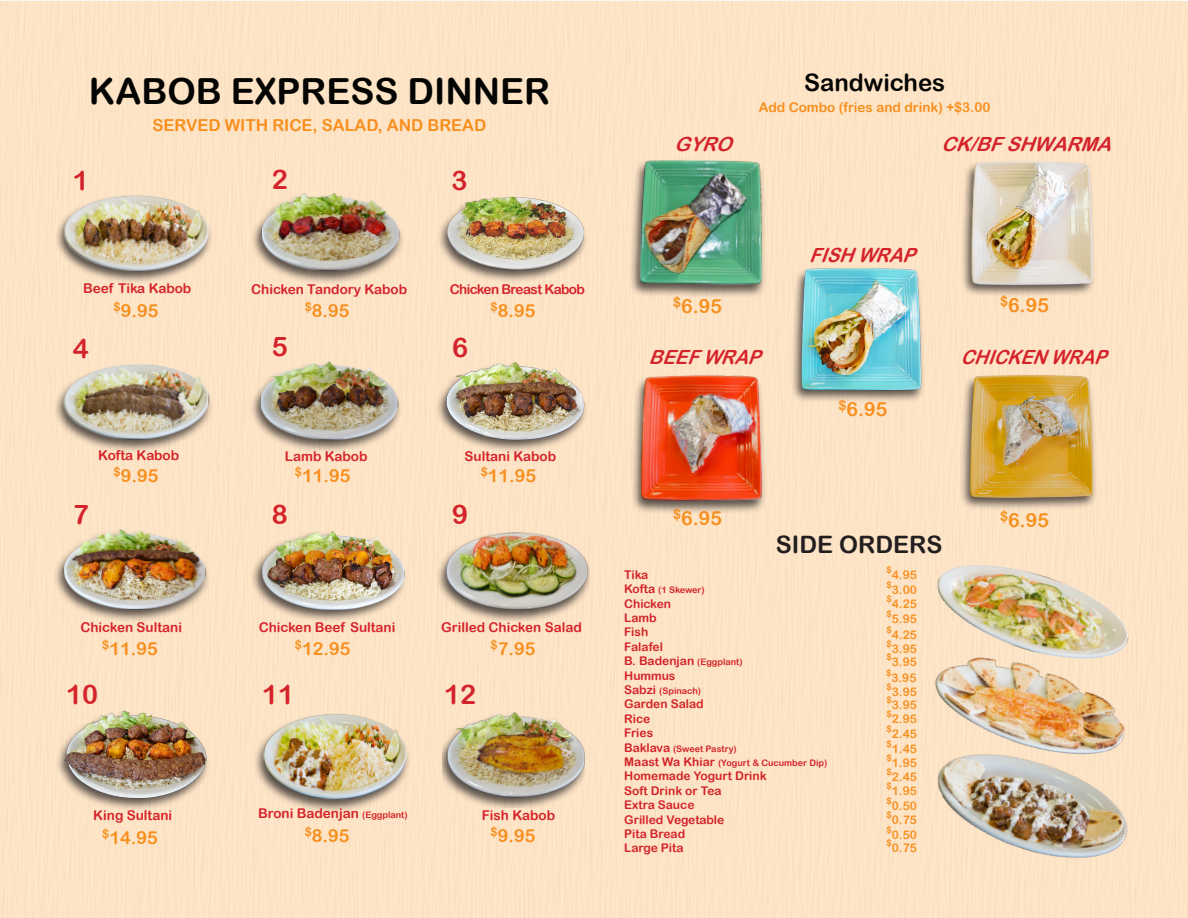
<style>
.page{position:relative;width:1188px;height:918px;background:#fff}
.page>*{position:absolute;margin:0;border:0;box-sizing:border-box;transform-origin:0 0}
.t1{font:36px "Arial Rounded MT Bold";color:#040503}
.t2{font:27px "Arial Rounded MT Bold";color:#d5232b}
.t3{font:24px "Arial Rounded MT Bold";color:#040503}
.t4{font:24px "Arial Rounded MT Bold";color:#231f20}
.t5{font:19.5px "Arial Rounded MT Bold";color:#f78f1e}
.t6{font:italic 19.5px "Arial Rounded MT Bold";color:#d5232b}
.t7{font:italic 19.5px "Arial Rounded MT Bold";color:#d5232b;scale:.96 1}
.t8{font:italic 19.5px "Arial Rounded MT Bold";color:#d5232b;scale:.93 1}
.t9{font:18px "Arial Rounded MT Bold";color:#f78f1e}
.t10{font:16.5px "Arial Rounded MT Bold";color:#f78f1e}
.t11{font:13.5px "Arial Rounded MT Bold";color:#d5232b}
.t12{font:13.5px "Arial Rounded MT Bold";color:#f78f1e}
.t13{font:13.5px "Arial Rounded MT Bold";letter-spacing:-.04em;color:#d5232b}
.t14{font:12px "Arial Rounded MT Bold";color:#d2232a}
.t15{font:12px "Arial Rounded MT Bold";color:#f78f1e}
.t16{font:9px "Arial Rounded MT Bold";color:#d2232a}
.t17{font:9px "Arial Rounded MT Bold";color:#f78f1e}
.s1{font-size:9px}
.s2{font-size:12px}
</style>
<div class="page">
<div style="left:54px;top:194px;width:159px;height:90px;background:#fce3c5"></div>
<img style="left:57px;top:171px;width:154px;height:110px">
<div style="left:52px;top:362px;width:161px;height:92px;background:#fce2c5"></div>
<img style="left:56px;top:348px;width:154px;height:109px">
<div style="left:53px;top:528px;width:158px;height:95px;background:#231f20;opacity:.75"></div>
<img style="left:62px;top:522px;width:148px;height:93px">
<div style="left:54px;top:710px;width:157px;height:101px;background:#231f20;opacity:.75"></div>
<img style="left:62px;top:705px;width:147px;height:99px">
<div style="left:437px;top:195px;width:151px;height:89px;background:#231f20;opacity:.75"></div>
<img style="left:445px;top:186px;width:144px;height:95px">
<div style="left:251px;top:192px;width:154px;height:93px;background:#231f20;opacity:.75"></div>
<img style="left:260px;top:180px;width:142px;height:99px">
<div style="left:249px;top:361px;width:154px;height:93px;background:#231f20;opacity:.75"></div>
<img style="left:259px;top:356px;width:142px;height:90px">
<div style="left:250px;top:530px;width:158px;height:93px;background:#231f20;opacity:.75"></div>
<img style="left:261px;top:518px;width:144px;height:101px">
<div style="left:252px;top:712px;width:159px;height:101px;background:#231f20;opacity:.75"></div>
<img style="left:258px;top:696px;width:152px;height:115px">
<div style="left:435px;top:361px;width:153px;height:92px;background:#231f20;opacity:.75"></div>
<img style="left:445px;top:355px;width:141px;height:89px">
<div style="left:436px;top:531px;width:154px;height:89px;background:#231f20;opacity:.75"></div>
<img style="left:444px;top:515px;width:146px;height:105px">
<div style="left:443px;top:711px;width:142px;height:96px;background:#231f20;opacity:.75"></div>
<img style="left:444px;top:704px;width:141px;height:99px">
<img style="left:939px;top:149px;width:173px;height:148px">
<img style="left:758px;top:251px;width:196px;height:162px">
<img style="left:622px;top:365px;width:160px;height:156px">
<img style="left:902px;top:534px;width:247px;height:174px">
<img style="left:914px;top:613px;width:243px;height:129px">
<img style="left:905px;top:742px;width:258px;height:156px">
<div style="left:959px;top:373px;width:139px;height:138px;background:#f7dec1"></div>
<img style="left:955px;top:357px;width:179px;height:151px">
<div style="left:628px;top:159px;width:139px;height:140px;background:#f9e0c3"></div>
<img style="left:615px;top:154px;width:168px;height:142px">
<p class="t1" style="left:89px;top:70px;width:463px">KABOB EXPRESS DINNER</p>
<p class="t10" style="left:153px;top:116px;width:335px">SERVED WITH RICE, SALAD, AND BREAD</p>
<p class="t2" style="left:73px;top:164px;width:18px">1</p>
<p class="t2" style="left:272px;top:163px;width:18px">2</p>
<p class="t2" style="left:452px;top:164px;width:18px">3</p>
<p class="t6" style="left:674px;top:132px;width:67px">GYRO</p>
<p class="t3" style="left:804px;top:68px;width:143px">Sandwiches</p>
<p class="t12" style="left:759px;top:99px;width:233px">Add Combo (fries and drink) +$3.00</p>
<p class="t6" style="left:941px;top:132px;width:179px">CK/BFSHWARMA</p>
<p class="t7" style="left:809px;top:243px;width:120px">FISHWRAP</p>
<p class="t11" style="left:83px;top:281px;width:110px">Beef Tika Kabob</p>
<p class="t11" style="left:251px;top:281px;width:157px">Chicken Tandory Kabob</p>
<p class="t13" style="left:450px;top:281px;width:137px">Chicken Breast Kabob</p>
<p class="t12" style="left:1000px;top:294px;width:10px">$</p>
<p class="t9" style="left:305px;top:300px;width:46px"><sup>$</sup>8.95</p>
<p class="t9" style="left:491px;top:300px;width:46px"><sup>$</sup>8.95</p>
<p class="t5" style="left:673px;top:294px;width:50px"><sup>$</sup>6.95</p>
<p class="t9" style="left:114px;top:300px;width:46px"><sup>$</sup>9.95</p>
<p class="t5" style="left:1008px;top:294px;width:42px">6.95</p>
<p class="t2" style="left:73px;top:332px;width:18px">4</p>
<p class="t2" style="left:272px;top:331px;width:18px">5</p>
<p class="t2" style="left:452px;top:331px;width:18px">6</p>
<p class="t11" style="left:98px;top:447px;width:82px">Kofta Kabob</p>
<p class="t11" style="left:285px;top:448px;width:84px">Lamb Kabob</p>
<p class="t11" style="left:465px;top:448px;width:93px">Sultani Kabob</p>
<p class="t9" style="left:114px;top:465px;width:46px"><sup>$</sup>9.95</p>
<p class="t9" style="left:295px;top:465px;width:57px"><sup>$</sup>11.95</p>
<p class="t9" style="left:481px;top:465px;width:57px"><sup>$</sup>11.95</p>
<p class="t2" style="left:73px;top:498px;width:18px">7</p>
<p class="t2" style="left:272px;top:498px;width:18px">8</p>
<p class="t2" style="left:452px;top:498px;width:18px">9</p>
<p class="t11" style="left:80px;top:619px;width:103px">Chicken Sultani</p>
<p class="t11" style="left:259px;top:619px;width:138px">Chicken Beef Sultani</p>
<p class="t11" style="left:441px;top:620px;width:142px">Grilled Chicken Salad</p>
<p class="t9" style="left:102px;top:638px;width:57px"><sup>$</sup>11.95</p>
<p class="t9" style="left:295px;top:638px;width:57px"><sup>$</sup>12.95</p>
<p class="t9" style="left:491px;top:638px;width:46px"><sup>$</sup>7.95</p>
<p class="t2" style="left:66px;top:678px;width:34px">10</p>
<p class="t2" style="left:262px;top:678px;width:34px">11</p>
<p class="t2" style="left:444px;top:678px;width:34px">12</p>
<p class="t11" style="left:93px;top:807px;width:81px">King Sultani</p>
<p class="t11" style="left:258px;top:806px;width:151px">Broni Badenjan <span class="s1">(Eggplant)</span></p>
<p class="t11" style="left:482px;top:807px;width:75px">Fish Kabob</p>
<p class="t9" style="left:102px;top:827px;width:57px"><sup>$</sup>14.95</p>
<p class="t9" style="left:305px;top:825px;width:46px"><sup>$</sup>8.95</p>
<p class="t9" style="left:491px;top:825px;width:46px"><sup>$</sup>9.95</p>
<p class="t7" style="left:649px;top:345px;width:126px">BEEFWRAP</p>
<p class="t8" style="left:961px;top:345px;width:167px">CHICKENWRAP</p>
<p class="t5" style="left:673px;top:507px;width:50px"><sup>$</sup>6.95</p>
<p class="t5" style="left:838px;top:397px;width:50px"><sup>$</sup>6.95</p>
<p class="t4" style="left:776px;top:530px;width:168px">SIDE ORDERS</p>
<p class="t14" style="left:624px;top:567px;width:26px">Tika</p>
<p class="t16" style="left:624px;top:585px;width:82px"><span class="s2">Kofta</span> (1 Skewer)</p>
<p class="t14" style="left:624px;top:596px;width:48px">Chicken</p>
<p class="t14" style="left:624px;top:611px;width:34px">Lamb</p>
<p class="t14" style="left:624px;top:625px;width:26px">Fish</p>
<p class="t14" style="left:624px;top:639px;width:40px">Falafel</p>
<p class="t14" style="left:624px;top:654px;width:120px">B. Badenjan <span class="s1">(Eggplant)</span></p>
<p class="t14" style="left:624px;top:668px;width:53px">Hummus</p>
<p class="t16" style="left:624px;top:685px;width:78px"><span class="s2">Sabzi</span> (Spinach)</p>
<p class="t14" style="left:624px;top:697px;width:81px">Garden Salad</p>
<p class="t14" style="left:624px;top:711px;width:28px">Rice</p>
<p class="t14" style="left:624px;top:726px;width:30px">Fries</p>
<p class="t16" style="left:624px;top:743px;width:114px"><span class="s2">Baklava</span> (Sweet Pastry)</p>
<p class="t16" style="left:624px;top:757px;width:205px"><span class="s2">Maast Wa Khiar</span> (Yogurt &amp; Cucumber Dip)</p>
<p class="t14" style="left:624px;top:769px;width:144px">Homemade Yogurt Drink</p>
<p class="t14" style="left:624px;top:783px;width:99px">Soft Drink or Tea</p>
<p class="t14" style="left:624px;top:798px;width:72px">Extra Sauce</p>
<p class="t14" style="left:624px;top:812px;width:102px">Grilled Vegetable</p>
<p class="t14" style="left:624px;top:827px;width:62px">Pita Bread</p>
<p class="t14" style="left:624px;top:841px;width:61px">Large Pita</p>
<p class="t17" style="left:886px;top:564px;width:7px">$</p>
<p class="t15" style="left:892px;top:567px;width:27px">4.95</p>
<p class="t17" style="left:886px;top:580px;width:7px">$</p>
<p class="t15" style="left:892px;top:583px;width:27px">3.00</p>
<p class="t17" style="left:886px;top:594px;width:7px">$</p>
<p class="t15" style="left:892px;top:597px;width:27px">4.25</p>
<p class="t17" style="left:886px;top:608px;width:7px">$</p>
<p class="t15" style="left:892px;top:611px;width:27px">5.95</p>
<p class="t17" style="left:886px;top:625px;width:7px">$</p>
<p class="t15" style="left:892px;top:628px;width:27px">4.25</p>
<p class="t17" style="left:886px;top:639px;width:7px">$</p>
<p class="t15" style="left:892px;top:642px;width:27px">3.95</p>
<p class="t17" style="left:886px;top:652px;width:7px">$</p>
<p class="t15" style="left:892px;top:655px;width:27px">3.95</p>
<p class="t17" style="left:886px;top:667px;width:7px">$</p>
<p class="t15" style="left:891px;top:670px;width:27px">3.95</p>
<p class="t17" style="left:886px;top:682px;width:7px">$</p>
<p class="t15" style="left:892px;top:685px;width:27px">3.95</p>
<p class="t17" style="left:886px;top:695px;width:7px">$</p>
<p class="t15" style="left:892px;top:698px;width:27px">3.95</p>
<p class="t17" style="left:886px;top:709px;width:7px">$</p>
<p class="t15" style="left:892px;top:712px;width:27px">2.95</p>
<p class="t17" style="left:886px;top:723px;width:7px">$</p>
<p class="t15" style="left:892px;top:726px;width:27px">2.45</p>
<p class="t17" style="left:886px;top:738px;width:7px">$</p>
<p class="t15" style="left:892px;top:741px;width:27px">1.45</p>
<p class="t17" style="left:886px;top:753px;width:7px">$</p>
<p class="t15" style="left:892px;top:756px;width:27px">1.95</p>
<p class="t17" style="left:886px;top:767px;width:7px">$</p>
<p class="t15" style="left:892px;top:770px;width:27px">2.45</p>
<p class="t17" style="left:886px;top:781px;width:7px">$</p>
<p class="t15" style="left:892px;top:784px;width:27px">1.95</p>
<p class="t17" style="left:886px;top:796px;width:7px">$</p>
<p class="t15" style="left:892px;top:799px;width:27px">0.50</p>
<p class="t17" style="left:886px;top:810px;width:7px">$</p>
<p class="t15" style="left:892px;top:813px;width:27px">0.75</p>
<p class="t17" style="left:886px;top:825px;width:7px">$</p>
<p class="t15" style="left:892px;top:828px;width:27px">0.50</p>
<p class="t17" style="left:886px;top:838px;width:7px">$</p>
<p class="t15" style="left:892px;top:841px;width:27px">0.75</p>
<p class="t5" style="left:1000px;top:508px;width:50px"><sup>$</sup>6.95</p>
</div>
